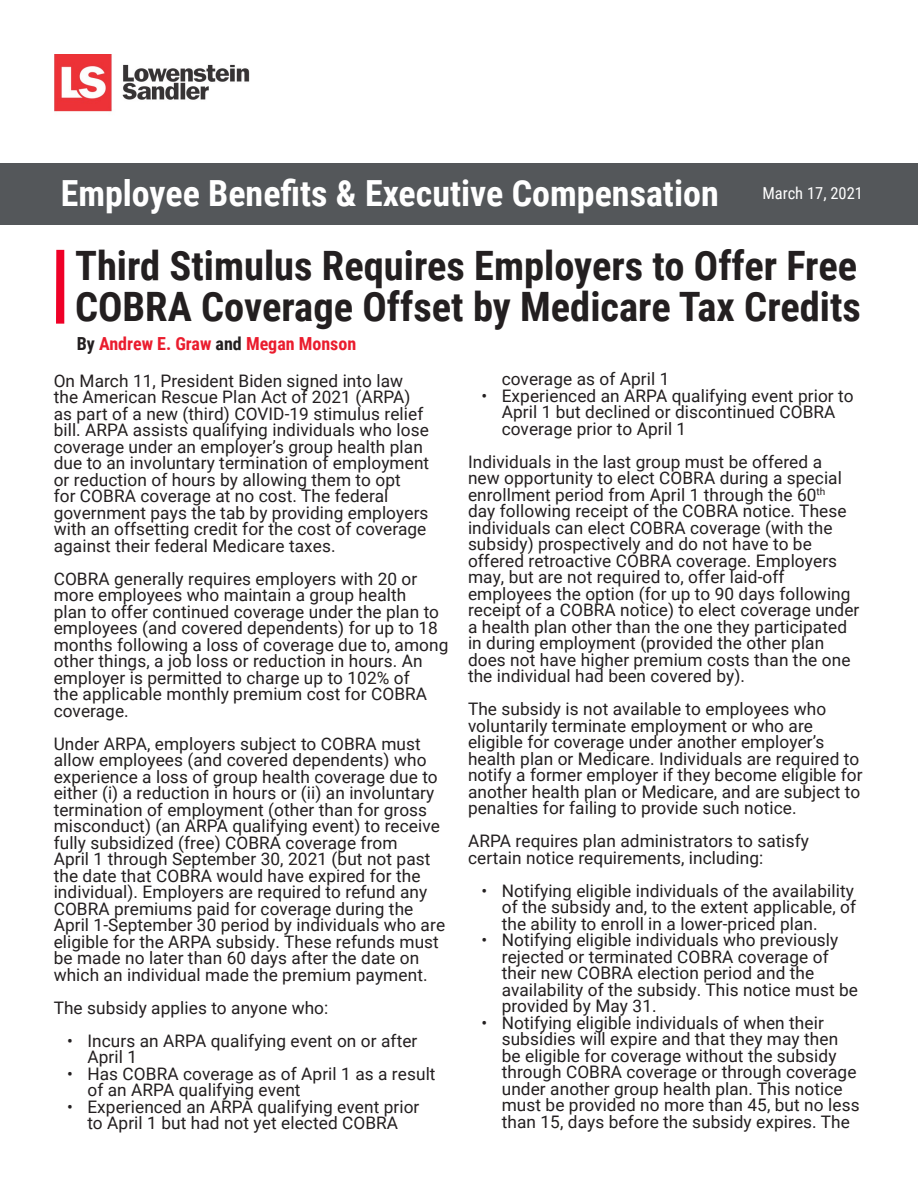
<style>
.page{position:relative;width:918px;height:1188px;background:#fff}
.page>*{position:absolute;margin:0;border:0;box-sizing:border-box;transform-origin:0 0}
.t1{font:700 40.5px/40.5px "Roboto Condensed";color:#231f20}
.t2{font:700 36px "Roboto Condensed";color:#fff}
.Body{font:700 18px "Roboto Condensed";color:#ea1c2d}
.Body-2{font:17.25px/16.5px "Roboto";letter-spacing:.005em;color:#231f20}
.t3{font:16.5px "Roboto Condensed";color:#fff}
.s1{color:#231f20}
</style>
<div class="page">
<div style="left:0;top:163px;width:918px;height:61px;background:#54575a"></div>
<img style="left:54px;top:54px;width:196px;height:58px">
<div style="left:56px;top:250px;width:8px;height:74px;background:#ef0027"></div>
<p class="t2" style="left:61px;top:168px;width:660px">Employee Benefits &amp; Executive Compensation</p>
<p class="t1" style="left:75px;top:244px;width:787px">Third Stimulus Requires Employers to Offer Free<br>COBRA Coverage Offset by Medicare Tax Credits</p>
<p class="Body" style="left:77px;top:331px;width:281px"><span class="s1">By</span> Andrew E. Graw <span class="s1">and</span> Megan Monson</p>
<p class="t3" style="left:762px;top:182px;width:102px">March 17, 2021</p>
<p class="Body-2" style="left:54px;top:372px;width:377px">On March 11, President Biden signed into law the American Rescue Plan Act of 2021 (ARPA) as part of a new (third) COVID-19 stimulus relief bill. ARPA assists qualifying individuals who lose coverage under an employer’s group health plan due to an involuntary termination of employment or reduction of hours by allowing them to opt<br>for COBRA coverage at no cost. The federal government pays the tab by providing employers with an offsetting credit for the cost of coverage against their federal Medicare taxes.</p>
<p class="Body-2" style="left:54px;top:570px;width:396px">COBRA generally requires employers with 20 or more employees who maintain a group health<br>plan to offer continued coverage under the plan to employees (and covered dependents) for up to 18 months following a loss of coverage due to, among other things, a job loss or reduction in hours. An employer is permitted to charge up to 102% of<br>the applicable monthly premium cost for COBRA coverage.</p>
<p class="Body-2" style="left:54px;top:735px;width:393px">Under ARPA, employers subject to COBRA must allow employees (and covered dependents) who experience a loss of group health coverage due to either (i) a reduction in hours or (ii) an involuntary termination of employment (other than for gross misconduct) (an ARPA qualifying event) to receive fully subsidized (free) COBRA coverage from<br>April 1 through September 30, 2021 (but not past the date that COBRA would have expired for the individual). Employers are required to refund any COBRA premiums paid for coverage during the April 1-September 30 period by individuals who are eligible for the ARPA subsidy. These refunds must be made no later than 60 days after the date on which an individual made the premium payment.</p>
<p class="Body-2" style="left:54px;top:999px;width:276px">The subsidy applies to anyone who:</p>
<p class="Body-2" style="left:87px;top:1032px;width:332px;text-indent:-20px">• Incurs an ARPA qualifying event on or after<br>April 1</p>
<p class="Body-2" style="left:87px;top:1065px;width:350px;text-indent:-20px">• Has COBRA coverage as of April 1 as a result of an ARPA qualifying event</p>
<p class="Body-2" style="left:67px;top:1098px;width:354px;text-align:center">• Experienced an ARPA qualifying event prior to April 1 but had not yet elected COBRA</p>
<p class="Body-2" style="left:502px;top:370px;width:169px">coverage as of April 1</p>
<p class="Body-2" style="left:502px;top:387px;width:353px;text-indent:-20px">• Experienced an ARPA qualifying event prior to<br>April 1 but declined or discontinued COBRA coverage prior to April 1</p>
<p class="Body-2" style="left:468px;top:453px;width:393px">Individuals in the last group must be offered a<br>new opportunity to elect COBRA during a special enrollment period from April 1 through the 60<sup>th<br></sup>day following receipt of the COBRA notice. These individuals can elect COBRA coverage (with the subsidy) prospectively and do not have to be offered retroactive COBRA coverage. Employers may, but are not required to, offer laid-off employees the option (for up to 90 days following receipt of a COBRA notice) to elect coverage under a health plan other than the one they participated in during employment (provided the other plan does not have higher premium costs than the one the individual had been covered by).</p>
<p class="Body-2" style="left:468px;top:700px;width:396px">The subsidy is not available to employees who voluntarily terminate employment or who are eligible for coverage under another employer’s health plan or Medicare. Individuals are required to notify a former employer if they become eligible for another health plan or Medicare, and are subject to penalties for failing to provide such notice.</p>
<p class="Body-2" style="left:468px;top:832px;width:343px">ARPA requires plan administrators to satisfy certain notice requirements, including:</p>
<p class="Body-2" style="left:502px;top:882px;width:356px;text-indent:-20px">• Notifying eligible individuals of the availability of the subsidy and, to the extent applicable, of the ability to enroll in a lower-priced plan.</p>
<p class="Body-2" style="left:502px;top:931px;width:358px;text-indent:-20px">• Notifying eligible individuals who previously rejected or terminated COBRA coverage of their new COBRA election period and the availability of the subsidy. This notice must be provided by May 31.</p>
<p class="Body-2" style="left:502px;top:1014px;width:359px;text-indent:-20px">• Notifying eligible individuals of when their subsidies will expire and that they may then be eligible for coverage without the subsidy through COBRA coverage or through coverage under another group health plan. This notice must be provided no more than 45, but no less than 15, days before the subsidy expires. The</p>
</div>
